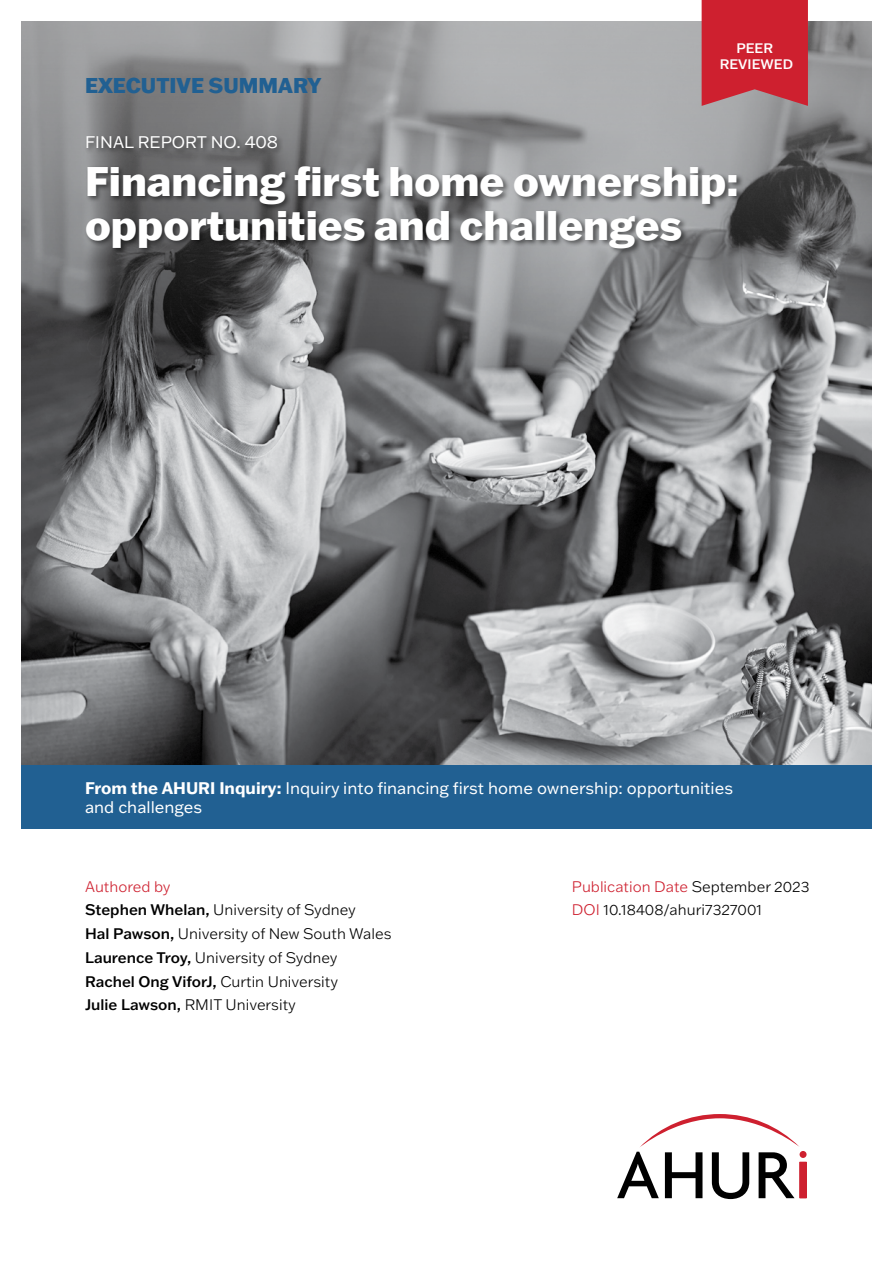
<style>
.page{position:relative;width:893px;height:1263px;background:#fff}
.page>*{position:absolute;margin:0;border:0;box-sizing:border-box;transform-origin:0 0}
.t1{font:800 40.5px/43.5px "Franklin Gothic ATF";color:#fff}
.t2{font:800 21px "Franklin Gothic ATF";color:#216092}
.t3{font:16.5px/19.5px "Franklin Gothic ATF";color:#fff}
.t4{font:300 15px/23.7px "Franklin Gothic ATF";color:#000}
.t5{font:500 13.5px/16.2px "Franklin Gothic ATF";color:#fff;text-align:center}
.s1{font-weight:700}
.s2{color:#ce202f}
.s3{font-weight:500}
</style>
<div class="page">
<svg style="left:617px;top:1114px;width:189px;height:85px"></svg>
<img style="left:21px;top:410px;width:851px;height:355px">
<img style="left:21px;top:21px;width:851px;height:389px">
<div style="left:21px;top:765px;width:851px;height:64px;background:#216092"></div>
<svg style="left:702px;top:0;width:106px;height:106px;background:#ca2a38"></svg>
<div style="left:85px;top:135px;width:659px;height:121px;background:#000;opacity:.5"></div>
<h2 class="t2" style="left:85px;top:71px;width:238px">EXECUTIVE SUMMARY</h2>
<p class="t5" style="left:720px;top:39px;width:75px">PEER<br>REVIEWED</p>
<p class="t3" style="left:85px;top:132px;width:195px">FINAL REPORT NO. 408</p>
<h1 class="t1" style="left:85px;top:159px;width:655px">Financing first home ownership: opportunities and challenges</h1>
<p class="t3" style="left:85px;top:778px;width:650px"><span class="s1">From the AHURI Inquiry:</span> Inquiry into financing first home ownership: opportunities and challenges</p>
<p class="t4" style="left:85px;top:874px;width:308px"><span class="s2">Authored by<br></span><span class="s3">Stephen Whelan,</span> University of Sydney<br><span class="s3">Hal Pawson,</span> University of New South Wales<br><span class="s3">Laurence Troy,</span> University of Sydney<br><span class="s3">Rachel Ong ViforJ,</span> Curtin University<br><span class="s3">Julie Lawson,</span> RMIT University</p>
<p class="t4" style="left:572px;top:874px;width:239px"><span class="s2">Publication Date</span> September 2023<br><span class="s2">DOI</span> 10.18408/ahuri7327001</p>
</div>
